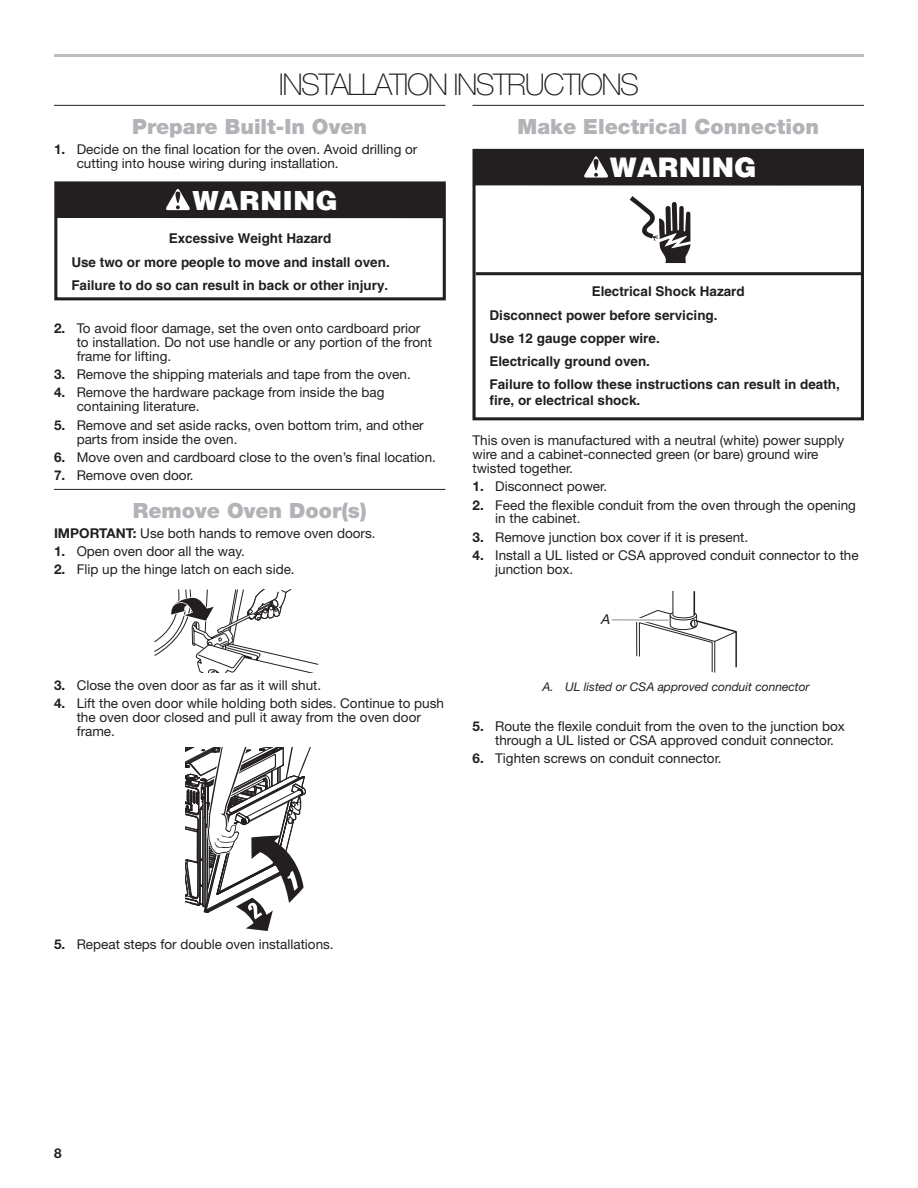
<style>
.page{position:relative;width:918px;height:1188px;background:#fff}
.page>*{position:absolute;margin:0;border:0;box-sizing:border-box;transform-origin:0 0}
.Heading_1{font:100 30px "Helvetica Neue LT Std";letter-spacing:-.05em;color:#231f20}
.t1{font:900 27px "Helvetica";color:#fff}
.Heading_2{font:900 21px "Helvetica Neue LT Std";color:#b2b3b7}
.Body{font:13.5px/13.8px "Helvetica Neue LT Std";color:#231f20}
.t2{font:700 13.5px/23.2px "Helvetica";color:#231f20}
.Numbered_List_Start{font:13.5px "Helvetica Neue LT Std";color:#231f20}
.t3{font:700 13.5px "Helvetica Neue LT Std";color:#231f20}
.t4{font:italic 13.5px "Helvetica";color:#231f20}
.Custom_List_Indent{font:italic 12px "Helvetica Neue LT Std";color:#231f20}
.s1{font-weight:700}
</style>
<div class="page">
<hr style="left:54px;top:54px;width:810px;height:3px;background:#bcbdc0">
<hr style="left:54px;top:105px;width:392px;height:1px;background:#231f20">
<hr style="left:54px;top:489px;width:392px;height:1px;background:#231f20">
<hr style="left:472px;top:105px;width:392px;height:1px;background:#231f20">
<svg style="left:154px;top:590px;width:165px;height:82px"></svg>
<svg style="left:186px;top:748px;width:125px;height:183px"></svg>
<div style="left:472px;top:149px;width:392px;height:271px;border:3px solid #231f20"></div>
<hr style="left:476px;top:272px;width:386px;height:3px;background:#231f20">
<div style="left:474px;top:149px;width:388px;height:37px;background:#231f20"></div>
<svg style="left:584px;top:156px;width:24px;height:22px"></svg>
<svg style="left:630px;top:196px;width:61px;height:67px"></svg>
<svg style="left:611px;top:591px;width:126px;height:82px"></svg>
<div style="left:54px;top:181px;width:392px;height:119px;border:3px solid #231f20"></div>
<div style="left:56px;top:182px;width:388px;height:36px;background:#231f20"></div>
<svg style="left:166px;top:189px;width:24px;height:21px"></svg>
<h1 class="Heading_1" style="left:279px;top:67px;width:362px">INSTALLATION INSTRUCTIONS</h1>
<h2 class="Heading_2" style="left:132px;top:114px;width:236px">Prepare Built-In Oven</h2>
<p class="Body" style="left:77px;top:142px;width:342px;text-indent:-23px"><span class="s1">1.</span> Decide on the final location for the oven. Avoid drilling or cutting into house wiring during installation.</p>
<h2 class="Heading_2" style="left:518px;top:114px;width:303px">Make Electrical Connection</h2>
<p class="t1" style="left:610px;top:150px;width:148px">WARNING</p>
<p class="t1" style="left:192px;top:184px;width:148px">WARNING</p>
<p class="t2" style="left:71px;top:227px;width:320px;text-indent:97px">Excessive Weight Hazard<br>Use two or more people to move and install oven.<br>Failure to do so can result in back or other injury.</p>
<p class="Body" style="left:77px;top:321px;width:357px;text-indent:-23px"><span class="s1">2.</span> To avoid floor damage, set the oven onto cardboard prior to installation. Do not use handle or any portion of the front frame for lifting.</p>
<p class="Body" style="left:54px;top:367px;width:358px"><span class="s1">3.</span> Remove the shipping materials and tape from the oven.</p>
<p class="Body" style="left:77px;top:386px;width:309px;text-indent:-23px"><span class="s1">4.</span> Remove the hardware package from inside the bag containing literature.</p>
<p class="Body" style="left:77px;top:418px;width:349px;text-indent:-23px"><span class="s1">5.</span> Remove and set aside racks, oven bottom trim, and other parts from inside the oven.</p>
<p class="Body" style="left:54px;top:450px;width:384px"><span class="s1">6.</span> Move oven and cardboard close to the oven’s final location.</p>
<p class="Body" style="left:54px;top:468px;width:141px"><span class="s1">7.</span> Remove oven door.</p>
<h2 class="Heading_2" style="left:133px;top:498px;width:235px">Remove Oven Door(s)</h2>
<p class="Body" style="left:54px;top:526px;width:323px"><span class="s1">IMPORTANT:</span> Use both hands to remove oven doors.</p>
<p class="Numbered_List_Start" style="left:54px;top:543px;width:192px"><span class="s1">1.</span> Open oven door all the way.</p>
<p class="Body" style="left:54px;top:563px;width:242px"><span class="s1">2.</span> Flip up the hinge latch on each side.</p>
<p class="Body" style="left:54px;top:678px;width:269px"><span class="s1">3.</span> Close the oven door as far as it will shut.</p>
<p class="Body" style="left:77px;top:696px;width:369px;text-indent:-23px"><span class="s1">4.</span> Lift the oven door while holding both sides. Continue to push the oven door closed and pull it away from the oven door frame.</p>
<p class="t2" style="left:490px;top:280px;width:352px;text-indent:102px">Electrical Shock Hazard<br>Disconnect power before servicing.<br>Use 12 gauge copper wire.<br>Electrically ground oven.<br>Failure to follow these instructions can result in death,</p>
<p class="t2" style="left:490px;top:389px;width:152px">fire, or electrical shock.</p>
<p class="Body" style="left:472px;top:433px;width:373px">This oven is manufactured with a neutral (white) power supply wire and a cabinet-connected green (or bare) ground wire twisted together.</p>
<p class="Numbered_List_Start" style="left:472px;top:478px;width:136px"><span class="s1">1.</span> Disconnect power.</p>
<p class="Body" style="left:495px;top:498px;width:362px;text-indent:-23px"><span class="s1">2.</span> Feed the flexible conduit from the oven through the opening in the cabinet.</p>
<p class="Body" style="left:472px;top:530px;width:277px"><span class="s1">3.</span> Remove junction box cover if it is present.</p>
<p class="Body" style="left:495px;top:548px;width:365px;text-indent:-23px"><span class="s1">4.</span> Install a UL listed or CSA approved conduit connector to the junction box.</p>
<p class="t4" style="left:600px;top:611px;width:14px">A</p>
<p class="Custom_List_Indent" style="left:543px;top:680px;width:268px">A. UL listed or CSA approved conduit connector</p>
<p class="Body" style="left:495px;top:719px;width:351px;text-indent:-23px"><span class="s1">5.</span> Route the flexile conduit from the oven to the junction box through a UL listed or CSA approved conduit connector.</p>
<p class="Body" style="left:472px;top:752px;width:251px"><span class="s1">6.</span> Tighten screws on conduit connector.</p>
<p class="Body" style="left:54px;top:937px;width:281px"><span class="s1">5.</span> Repeat steps for double oven installations.</p>
<p class="t3" style="left:54px;top:1145px;width:9px">8</p>
</div>
